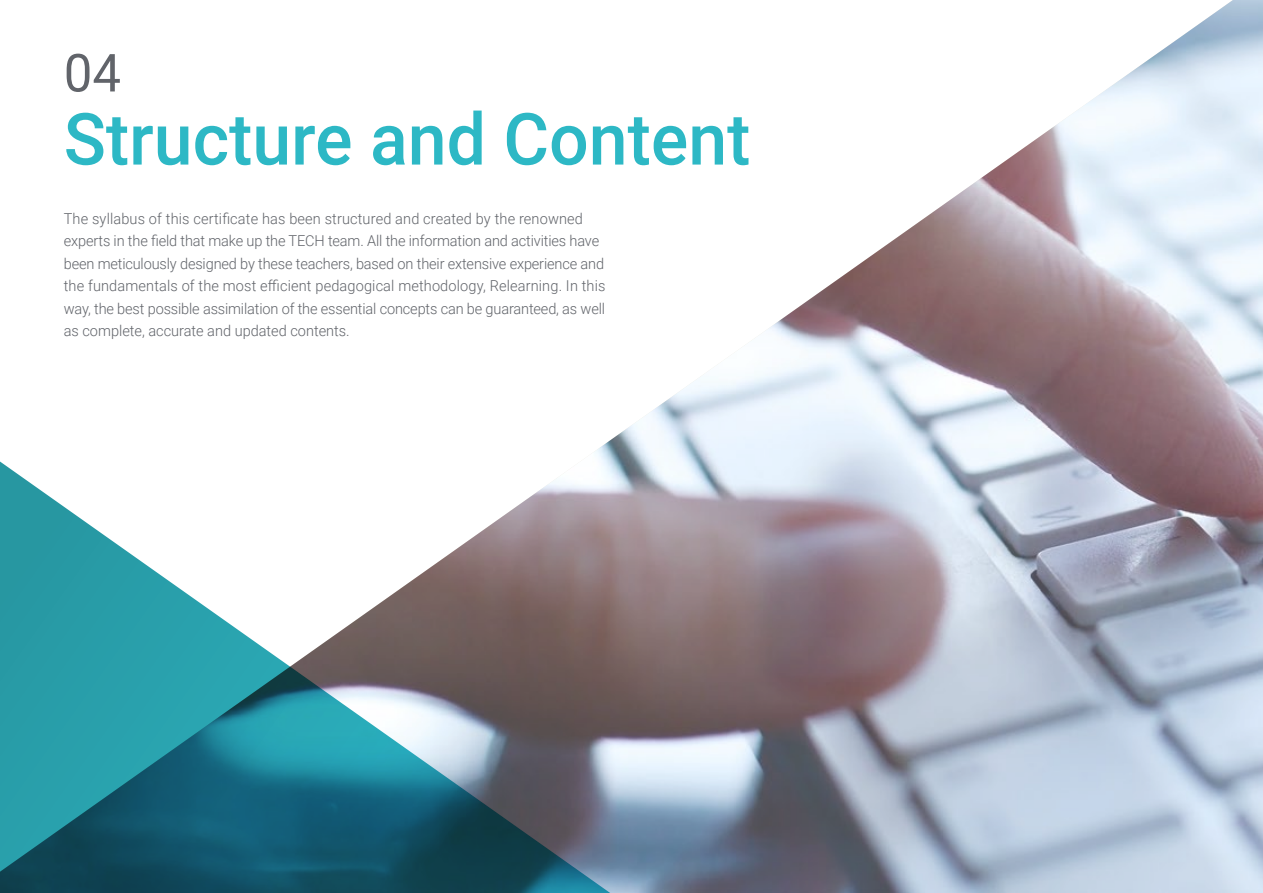
<style>
.page{position:relative;width:1263px;height:893px;background:#fff}
.page>*{position:absolute;margin:0;border:0;box-sizing:border-box;transform-origin:0 0}
.t1{font:500 72px "Roboto";color:#2db8c5}
.t2{font:52.5px "Roboto";color:#61646a}
.t3{font:300 15px/22.5px "Roboto";letter-spacing:-.01em;color:#61646a}
</style>
<div class="page">
<img style="left:602px;top:0;width:661px;height:893px">
<svg style="left:0;top:446px;width:640px;height:447px"></svg>
<h2 class="t2" style="left:64px;top:36px;width:59px">04</h2>
<h1 class="t1" style="left:64px;top:89px;width:688px">Structure and Content</h1>
<p class="t3" style="left:64px;top:207px;width:543px">The syllabus of this certificate has been structured and created by the renowned experts in the field that make up the TECH team. All the information and activities have been meticulously designed by these teachers, based on their extensive experience and the fundamentals of the most efficient pedagogical methodology, Relearning. In this way, the best possible assimilation of the essential concepts can be guaranteed, as well as complete, accurate and updated contents.</p>
</div>
